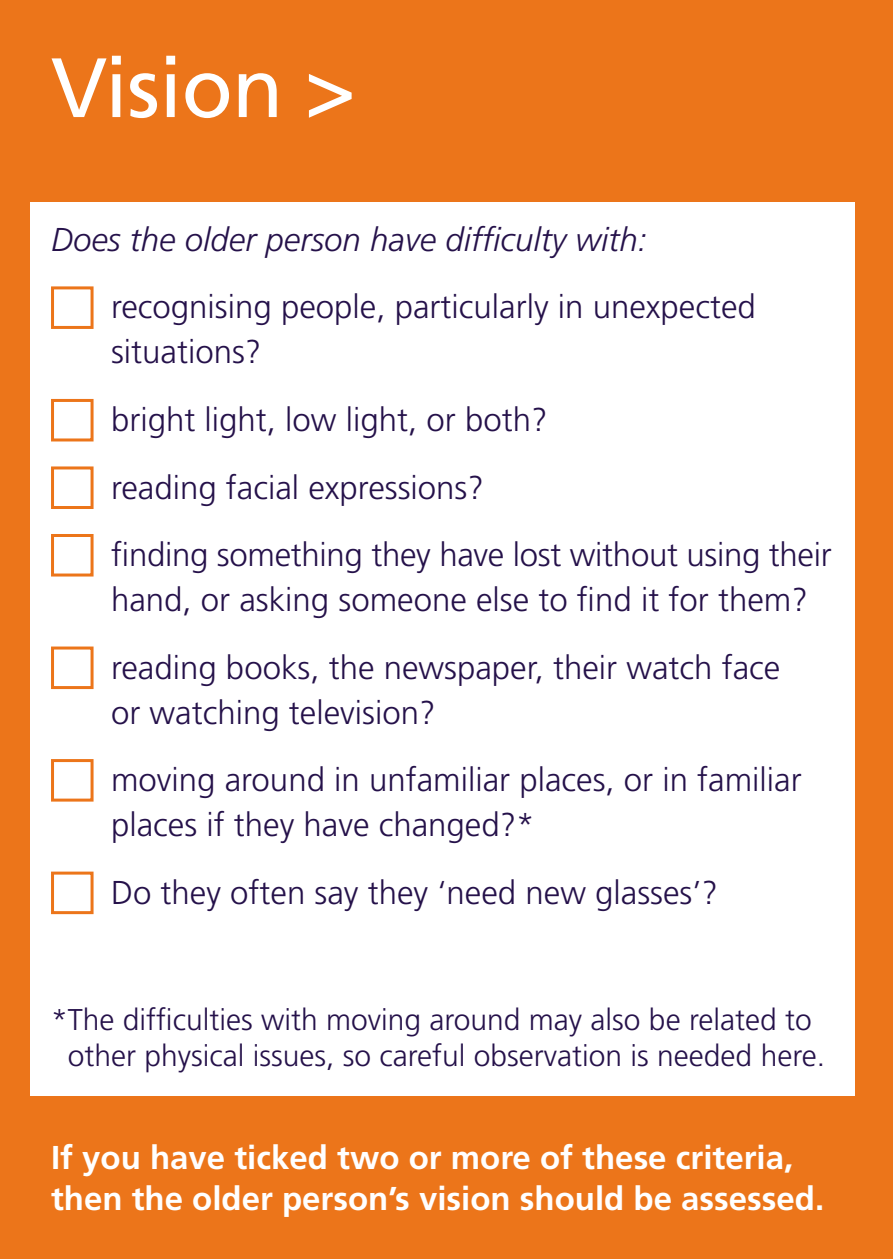
<style>
.page{position:relative;width:893px;height:1259px;background:#ec751a}
.page>*{position:absolute;margin:0;border:0;box-sizing:border-box;transform-origin:0 0}
.t1{font:84px "Frutiger";letter-spacing:-.01em;color:#fff}
.t2{font:300 33px/67.5px "Frutiger";color:#25114a}
.t3{font:700 33px/40.5px "Frutiger";color:#fff}
.t4{font:italic 300 33px "Frutiger";color:#25114a}
.t5{font:300 30px/36px "Frutiger";color:#25114a;text-align:center}
</style>
<div class="page">
<div style="left:30px;top:203px;width:825px;height:893px;background:#fff"></div>
<div style="left:51px;top:286px;width:43px;height:43px;border:3px solid #ec751a"></div>
<div style="left:51px;top:399px;width:43px;height:42px;border:3px solid #ec751a"></div>
<div style="left:51px;top:466px;width:43px;height:43px;border:3px solid #ec751a"></div>
<div style="left:51px;top:534px;width:43px;height:42px;border:3px solid #ec751a"></div>
<div style="left:51px;top:646px;width:43px;height:43px;border:3px solid #ec751a"></div>
<div style="left:51px;top:759px;width:43px;height:42px;border:3px solid #ec751a"></div>
<div style="left:51px;top:871px;width:43px;height:43px;border:3px solid #ec751a"></div>
<h1 class="t1" style="left:51px;top:38px;width:306px">Vision &gt;</h1>
<p class="t4" style="left:51px;top:221px;width:597px">Does the older person have difficulty with:</p>
<p class="t2" style="left:111px;top:285px;width:646px;line-height:45px">recognising people, particularly in unexpected situations?</p>
<p class="t2" style="left:111px;top:386px;width:722px">bright light, low light, or both?<br>reading facial expressions?<br>finding something they have lost without using their</p>
<p class="t2" style="left:111px;top:566px;width:698px">hand, or asking someone else to find it for them? reading books, the newspaper, their watch face</p>
<p class="t2" style="left:111px;top:679px;width:692px">or watching television?<br>moving around in unfamiliar places, or in familiar</p>
<p class="t2" style="left:111px;top:791px;width:608px">places if they have changed?*<br>Do they often say they ‘need new glasses’?</p>
<p class="t5" style="left:51px;top:1001px;width:776px">*The difficulties with moving around may also be related to other physical issues, so careful observation is needed here.</p>
<p class="t3" style="left:51px;top:1137px;width:775px">If you have ticked two or more of these criteria, then the older person’s vision should be assessed.</p>
</div>
